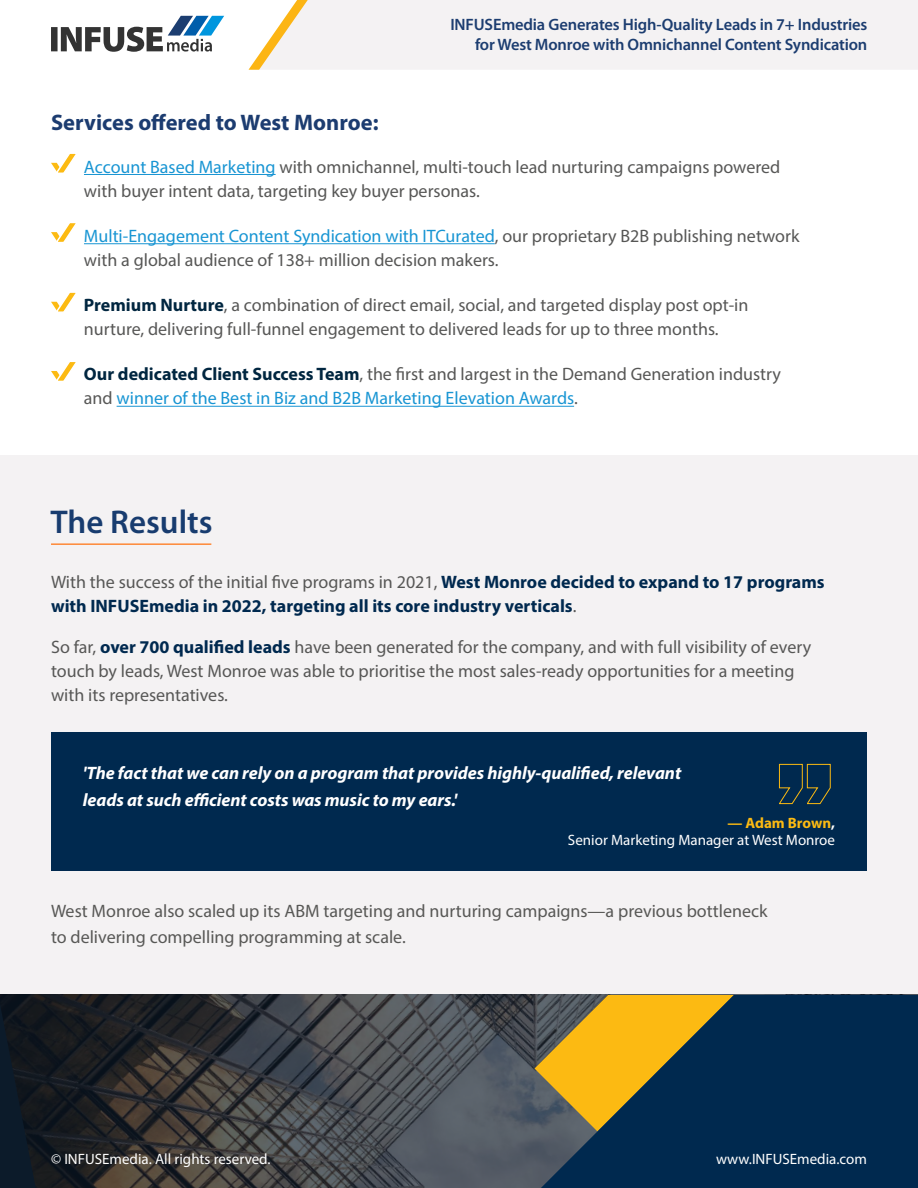
<style>
.page{position:relative;width:918px;height:1188px;background:#fff}
.page>*{position:absolute;margin:0;border:0;box-sizing:border-box;transform-origin:0 0}
.t1{font:600 33px "Myriad Pro";color:#183c6f}
.t2{font:700 22.5px "Myriad Pro";color:#1c3c70}
.t3{font:18px/24px "Myriad Pro";color:#575756}
.t4{font:700 18px/24px "Myriad Pro";color:#00294f}
.t5{font:18px/25.5px "Myriad Pro";color:#585856}
.t6{font:italic 700 18px/27px "Myriad Pro";letter-spacing:-.005em;color:#fff}
.t7{font:600 16.5px/19.8px "Myriad Pro";letter-spacing:-.01em;color:#1c3d70;text-align:right}
.t8{font:15px/17.7px "Myriad Pro";color:#fff;text-align:right}
.s1{color:#1895d3}
.s2{font-weight:700;color:#002640}
.s3{font-weight:400;color:#575756}
.s4{font-weight:700;color:#00294f}
.s5{font-weight:700;color:#fcba12}
.s6{font-weight:700}
</style>
<div class="page">
<div style="left:0;top:456px;width:918px;height:711px;background:#f4f2f3"></div>
<hr style="left:84px;top:174px;width:192px;height:1px;background:#1895d3">
<hr style="left:84px;top:243px;width:411px;height:1px;background:#1895d3">
<hr style="left:117px;top:406px;width:457px;height:1px;background:#1895d3">
<hr style="left:51px;top:543px;width:160px;height:2px;background:#fe8836">
<svg style="left:51px;top:153px;width:25px;height:20px"></svg>
<svg style="left:51px;top:223px;width:25px;height:19px"></svg>
<svg style="left:51px;top:292px;width:25px;height:20px"></svg>
<svg style="left:51px;top:362px;width:25px;height:19px"></svg>
<div style="left:51px;top:732px;width:816px;height:139px;background:#00294f"></div>
<svg style="left:779px;top:764px;width:52px;height:41px"></svg>
<img style="left:0;top:995px;width:541px;height:193px">
<svg style="left:535px;top:995px;width:6px;height:136px"></svg>
<svg style="left:541px;top:995px;width:377px;height:193px;background:#334645"></svg>
<svg style="left:51px;top:16px;width:173px;height:36px"></svg>
<div style="left:309px;top:0;width:609px;height:69px;background:#f4f2f3"></div>
<svg style="left:249px;top:0;width:60px;height:70px"></svg>
<p class="t7" style="left:450px;top:15px;width:419px">INFUSEmedia Generates High-Quality Leads in 7+ Industries for West Monroe with Omnichannel Content Syndication</p>
<p class="t2" style="left:51px;top:107px;width:329px">Services offered to West Monroe:</p>
<p class="t3" style="left:84px;top:154px;width:698px"><span class="s1">Account Based Marketing</span> with omnichannel, multi-touch lead nurturing campaigns powered with buyer intent data, targeting key buyer personas.</p>
<p class="t3" style="left:84px;top:224px;width:717px"><span class="s1">Multi-Engagement Content Syndication with ITCurated</span>, our proprietary B2B publishing network with a global audience of 138+ million decision makers.</p>
<p class="t3" style="left:84px;top:293px;width:666px"><span class="s2">Premium Nurture</span>, a combination of direct email, social, and targeted display post opt-in nurture, delivering full-funnel engagement to delivered leads for up to three months.</p>
<p class="t3" style="left:84px;top:362px;width:699px"><span class="s2">Our dedicated Client Success Team</span>, the first and largest in the Demand Generation industry and <span class="s1">winner of the Best in Biz and B2B Marketing Elevation Awards</span>.</p>
<h1 class="t1" style="left:51px;top:504px;width:163px">The Results</h1>
<p class="t4" style="left:51px;top:569px;width:775px"><span class="s3">With the success of the initial five programs in 2021,</span> West Monroe decided to expand to 17 programs with INFUSEmedia in 2022, targeting all its core industry verticals<span class="s3">.</span></p>
<p class="t3" style="left:51px;top:634px;width:762px">So far, <span class="s4">over 700 qualified leads</span> have been generated for the company, and with full visibility of every touch by leads, West Monroe was able to prioritise the most sales-ready opportunities for a meeting with its representatives.</p>
<p class="t6" style="left:83px;top:759px;width:600px">'The fact that we can rely on a program that provides highly-qualified, relevant leads at such efficient costs was music to my ears.'</p>
<p class="t8" style="left:568px;top:814px;width:269px"><span class="s5">— Adam Brown</span><span class="s6">,<br></span>Senior Marketing Manager at West Monroe</p>
<p class="t5" style="left:51px;top:898px;width:718px">West Monroe also scaled up its ABM targeting and nurturing campaigns—a previous bottleneck to delivering compelling programming at scale.</p>
<p class="t8" style="left:51px;top:1150px;width:221px">© INFUSEmedia. All rights reserved.</p>
<p class="t8" style="left:716px;top:1150px;width:152px">www.INFUSEmedia.com</p>
</div>
